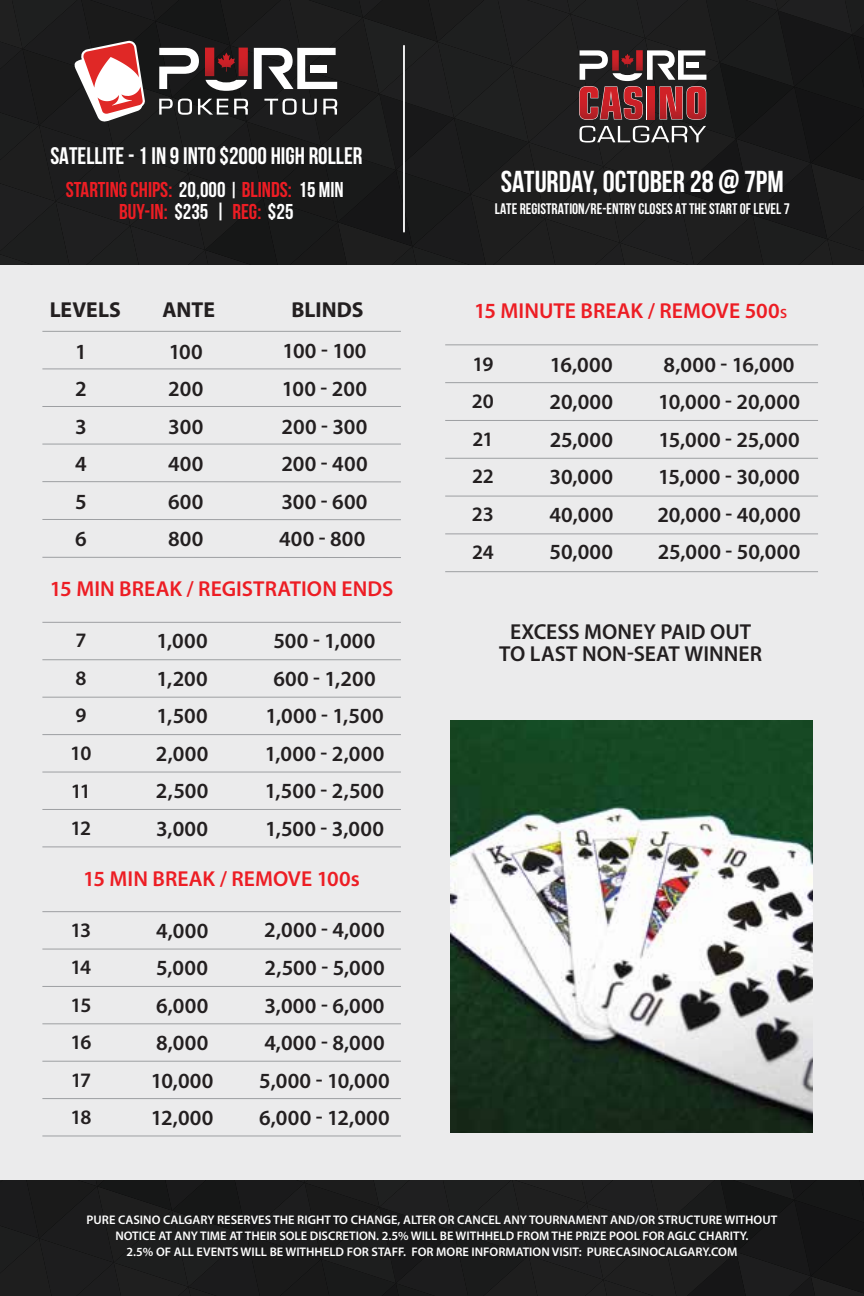
<style>
.page{position:relative;width:864px;height:1296px;background:#ebebec}
.page>*{position:absolute;margin:0;border:0;box-sizing:border-box;transform-origin:0 0}
.t1{font:700 30.2px "Bebas Neue";letter-spacing:-.005em;color:#fff}
.t2{font:700 24px "Bebas Neue";color:#fff}
.t3{font:600 21.6px/37.6px "Myriad Pro";letter-spacing:.015em;color:#231f20;text-align:justify}
.t4{font:600 21.6px "Myriad Pro";color:#ed1d24}
.t5{font:700 21.6px "Myriad Pro";letter-spacing:.005em;color:#231f20}
.t6{font:700 21.4px/21.4px "Bebas Neue";color:#ed1d24;text-align:center}
.t7{font:700 21.4px "Bebas Neue";color:#fff}
.t8{font:600 20.6px/37.6px "Myriad Pro";letter-spacing:-.045em;color:#231f20;text-align:justify}
.t9{font:700 15.2px "Bebas Neue";color:#fff}
.t10{font:600 12.4px/16px "Myriad Pro";color:#fff;text-align:center}
.s1{color:#fff}
.s2{font-size:19.8px;color:#fff}
.s3{font-size:13.4px}
</style>
<div class="page">
<hr style="left:42px;top:331px;width:359px;height:1px;background:#9d9fa2">
<hr style="left:42px;top:369px;width:359px;height:1px;background:#9d9fa2">
<hr style="left:42px;top:406px;width:359px;height:1px;background:#9d9fa2">
<hr style="left:42px;top:444px;width:359px;height:1px;background:#9d9fa2">
<hr style="left:42px;top:481px;width:359px;height:1px;background:#9d9fa2">
<hr style="left:42px;top:519px;width:359px;height:1px;background:#9d9fa2">
<hr style="left:42px;top:557px;width:359px;height:1px;background:#9d9fa2">
<hr style="left:42px;top:622px;width:359px;height:1px;background:#9d9fa2">
<hr style="left:42px;top:659px;width:359px;height:1px;background:#9d9fa2">
<hr style="left:42px;top:697px;width:359px;height:1px;background:#9d9fa2">
<hr style="left:42px;top:734px;width:359px;height:1px;background:#9d9fa2">
<hr style="left:42px;top:772px;width:359px;height:1px;background:#9d9fa2">
<hr style="left:42px;top:809px;width:359px;height:1px;background:#9d9fa2">
<hr style="left:42px;top:847px;width:359px;height:1px;background:#9d9fa2">
<hr style="left:42px;top:911px;width:359px;height:1px;background:#9d9fa2">
<hr style="left:42px;top:949px;width:359px;height:1px;background:#9d9fa2">
<hr style="left:42px;top:986px;width:359px;height:1px;background:#9d9fa2">
<hr style="left:42px;top:1023px;width:359px;height:1px;background:#9d9fa2">
<hr style="left:42px;top:1061px;width:359px;height:1px;background:#9d9fa2">
<hr style="left:42px;top:1098px;width:359px;height:1px;background:#9d9fa2">
<hr style="left:42px;top:1136px;width:359px;height:1px;background:#9d9fa2">
<hr style="left:445px;top:344px;width:373px;height:1px;background:#9d9fa2">
<hr style="left:445px;top:382px;width:373px;height:1px;background:#9d9fa2">
<hr style="left:445px;top:420px;width:373px;height:1px;background:#9d9fa2">
<hr style="left:445px;top:458px;width:373px;height:1px;background:#9d9fa2">
<hr style="left:445px;top:496px;width:373px;height:1px;background:#9d9fa2">
<hr style="left:445px;top:533px;width:373px;height:1px;background:#9d9fa2">
<hr style="left:445px;top:571px;width:373px;height:1px;background:#9d9fa2">
<div style="left:0;top:1181px;width:864px;height:115px;background:#1d1d1e"></div>
<svg style="left:0;top:0;width:864px;height:264px;background:#282425"></svg>
<img style="left:450px;top:721px;width:363px;height:411px">
<p class="t2" style="left:50px;top:143px;width:314px">SATELLITE - 1 IN 9 INTO $2000 HIGH ROLLER</p>
<p class="t6" style="left:66px;top:179px;width:279px">STARTING CHIPS: <span class="s1">20,000</span> <span class="s2">|</span> BLINDS: <span class="s1">15 MIN<br></span>BUY-IN: <span class="s1">$235 |</span> REG: <span class="s1">$25</span></p>
<p class="t2" style="left:67px;top:143px;width:281px">EVENT 11 - $2,000 HIGH ROLLER EVENT</p>
<p class="t7" style="left:179px;top:178px;width:10px">5</p>
<p class="t7" style="left:299px;top:178px;width:19px">40</p>
<p class="t6" style="left:109px;top:200px;width:103px">BUY-IN: <span class="s1">$1,800</span></p>
<p class="t7" style="left:287px;top:199px;width:19px">00</p>
<p class="t9" style="left:480px;top:201px;width:327px">LATE R GISTRATION/RE-ENTRY OPEN UNTIL THE START OF DAY 2 @ 1PM</p>
<h1 class="t1" style="left:481px;top:161px;width:325px">DAY 2 - MONDAY, OCTOBER 2 @ 1PM</h1>
<h1 class="t1" style="left:501px;top:165px;width:285px">SATURDAY, OCTOBER 28 @ 7PM</h1>
<p class="t9" style="left:495px;top:201px;width:296px">LATE REGISTRATION/RE-ENTRY CLOSES AT THE START OF LEVEL 7</p>
<p class="t5" style="left:50px;top:296px;width:73px">LEVELS</p>
<p class="t5" style="left:163px;top:296px;width:54px">ANTE</p>
<p class="t5" style="left:291px;top:296px;width:74px">BLINDS</p>
<p class="t3" style="left:75px;top:332px;width:13px">1<br>2<br>3<br>4<br>5<br>6</p>
<p class="t3" style="left:168px;top:332px;width:37px">100<br>200<br>300<br>400<br>600<br>800</p>
<p class="t3" style="left:279px;top:332px;width:90px">100 - 100<br>100 - 200<br>200 - 300<br>200 - 400<br>300 - 600<br>400 - 800</p>
<p class="t4" style="left:50px;top:575px;width:345px">15 MIN BREAK / REGISTRATION ENDS</p>
<p class="t8" style="left:70px;top:621px;width:23px;text-align:left">7<br>8<br>9<br>10<br>11<br>12</p>
<p class="t3" style="left:156px;top:622px;width:54px">1,000<br>1,200<br>1,500<br>2,000<br>2,500<br>3,000</p>
<p class="t3" style="left:265px;top:622px;width:121px;text-align:center">500 - 1,000<br>600 - 1,200<br>1,000 - 1,500<br>1,000 - 2,000<br>1,500 - 2,500<br>1,500 - 3,000</p>
<p class="t4" style="left:83px;top:865px;width:278px">15 MIN BREAK / REMOVE 100s</p>
<p class="t8" style="left:70px;top:910px;width:23px">13<br>14<br>15<br>16<br>17<br>18</p>
<p class="t3" style="left:151px;top:911px;width:64px;text-align:left">4,000<br>5,000<br>6,000<br>8,000<br>10,000<br>12,000</p>
<p class="t3" style="left:259px;top:911px;width:132px;text-align:left">2,000 - 4,000<br>2,500 - 5,000<br>3,000 - 6,000<br>4,000 - 8,000<br>5,000 - 10,000<br>6,000 - 12,000</p>
<p class="t4" style="left:474px;top:297px;width:314px">15 MINUTE BREAK / REMOVE 500<span class="s3">S</span></p>
<p class="t8" style="left:472px;top:344px;width:23px">19<br>20<br>21<br>22<br>23<br>24</p>
<p class="t3" style="left:549px;top:345px;width:65px">16,000<br>20,000<br>25,000<br>30,000<br>40,000<br>50,000</p>
<p class="t3" style="left:657px;top:345px;width:145px;text-align:left">8,000 - 16,000<br>10,000 - 20,000<br>15,000 - 25,000<br>15,000 - 30,000<br>20,000 - 40,000<br>25,000 - 50,000</p>
<p class="t3" style="left:499px;top:619px;width:264px;line-height:22.8px;text-align:center">EXCESS MONEY PAID OUT<br>TO LAST NON-SEAT WINNER</p>
<p class="t10" style="left:87px;top:1211px;width:692px">PURE CASINO CALGARY RESERVES THE RIGHT TO CHANGE, ALTER OR CANCEL ANY TOURNAMENT AND/OR STRUCTURE WITHOUT<br>NOTICE AT ANY TIME AT THEIR SOLE DISCRETION. 2.5% WILL BE WITHHELD FROM THE PRIZE POOL FOR AGLC CHARITY.<br>2.5% OF ALL EVENTS WILL BE WITHHELD FOR STAFF. FOR MORE INFORMATION VISIT: PURECASINOCALGARY.COM</p>
</div>
